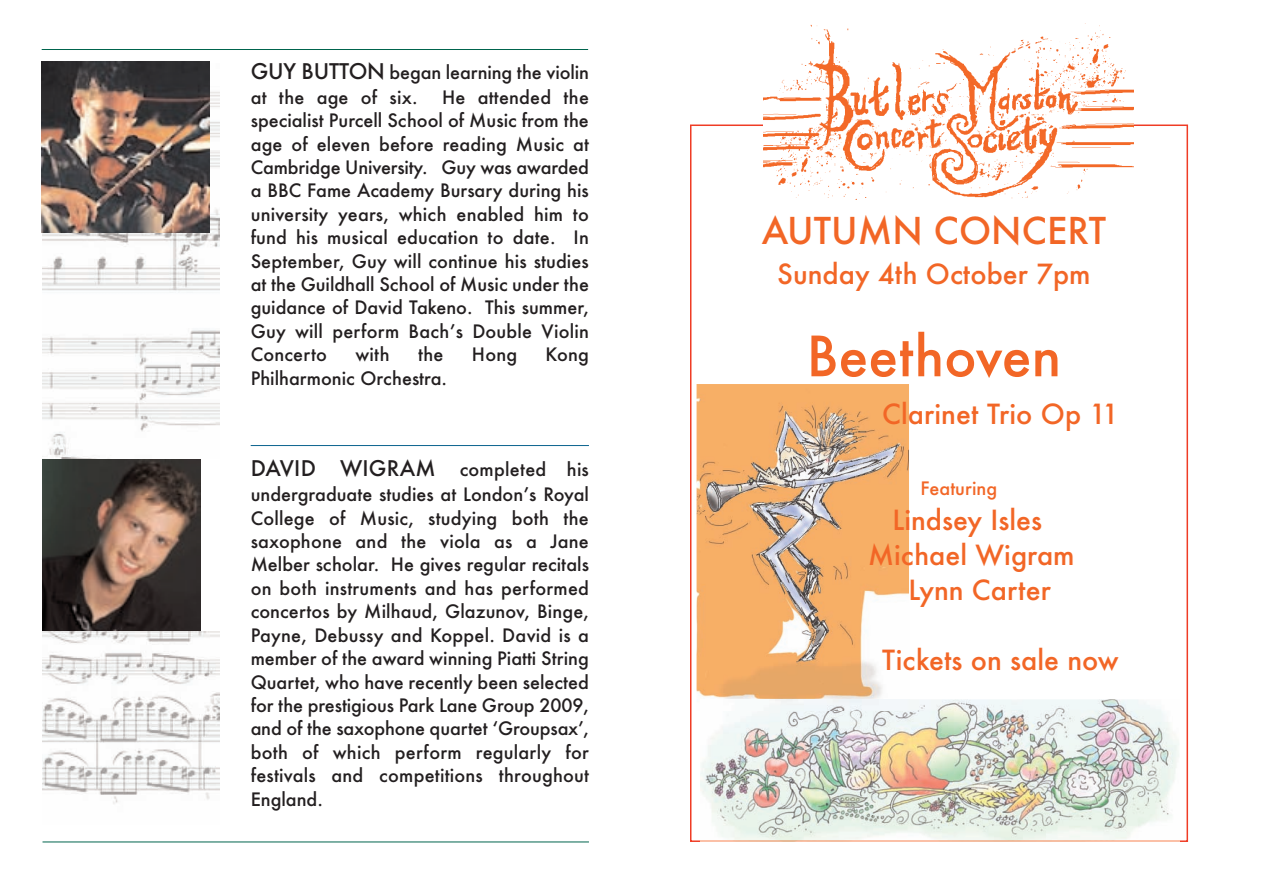
<style>
.page{position:relative;width:1263px;height:893px;background:#fff}
.page>*{position:absolute;margin:0;border:0;box-sizing:border-box;transform-origin:0 0}
.t1{font:500 54px "Futura";color:#f26626}
.t2{font:500 36px "Futura";color:#f26626}
.t3{font:500 27px "Futura";color:#f26626}
.t4{font:500 18px/23.5px "Futura";letter-spacing:.01em;color:#231f20;text-align:justify}
.t5{font:500 18px "Futura";color:#f26626}
.s1{font-size:21px}
</style>
<div class="page">
<img style="left:696px;top:384px;width:213px;height:315px">
<img style="left:43px;top:92px;width:176px;height:712px">
<hr style="left:42px;top:49px;width:546px;height:1px;background:#00644d">
<hr style="left:43px;top:842px;width:546px;height:1px;background:#00644d">
<div style="left:43px;top:459px;width:177px;height:171px;background:#fff"></div>
<img style="left:43px;top:459px;width:157px;height:171px">
<img style="left:42px;top:62px;width:168px;height:170px">
<hr style="left:251px;top:445px;width:338px;height:1px;background:#0b638e">
<img style="left:700px;top:699px;width:479px;height:143px">
<img style="left:700px;top:699px;width:209px;height:12px">
<img style="left:763px;top:23px;width:370px;height:177px">
<p class="t4" style="left:251px;top:60px;width:340px;line-height:24.9px"><span class="s1">GUY BUTTON</span> began learning the violin at the age of six.</p>
<p class="t4" style="left:251px;top:86px;width:340px;text-indent:191px">He attended the specialist Purcell School of Music from the age of eleven before reading Music at Cambridge University. Guy was awarded a BBC Fame Academy Bursary during his university years, which enabled him to fund his musical education to date. In September, Guy will continue his studies at the Guildhall School of Music under the guidance of David Takeno. This summer, Guy will perform Bach’s Double Violin Concerto</p>
<p class="t4" style="left:355px;top:343px;width:36px">with</p>
<p class="t4" style="left:418px;top:343px;width:27px">the</p>
<p class="t4" style="left:472px;top:343px;width:47px">Hong</p>
<p class="t4" style="left:546px;top:343px;width:45px">Kong</p>
<p class="t4" style="left:251px;top:367px;width:198px">Philharmonic Orchestra.</p>
<p class="t4" style="left:251px;top:458px;width:340px"><span class="s1">DAVID WIGRAM</span> completed his undergraduate studies at London’s Royal College of Music, studying both the saxophone and the viola as a Jane Melber scholar. He gives regular recitals on both instruments and has performed concertos by Milhaud, Glazunov, Binge, Payne, Debussy and Koppel. David is a member of the award winning Piatti String Quartet, who have recently been selected for the prestigious Park Lane Group 2009, and of the saxophone quartet ‘Groupsax’, both of which perform regularly for festivals and competitions throughout England.</p>
<h2 class="t2" style="left:762px;top:211px;width:346px">AUTUMN CONCERT</h2>
<h3 class="t3" style="left:777px;top:259px;width:315px">Sunday 4th October 7pm</h3>
<h1 class="t1" style="left:806px;top:326px;width:256px">Beethoven</h1>
<h3 class="t3" style="left:882px;top:399px;width:238px">Clarinet Trio Op 11</h3>
<p class="t5" style="left:920px;top:478px;width:78px">Featuring</p>
<h3 class="t3" style="left:892px;top:505px;width:151px">Lindsey Isles</h3>
<h3 class="t3" style="left:868px;top:540px;width:208px">Michael Wigram</h3>
<h3 class="t3" style="left:909px;top:575px;width:144px">Lynn Carter</h3>
<h3 class="t3" style="left:882px;top:645px;width:238px">Tickets on sale now</h3>
</div>
